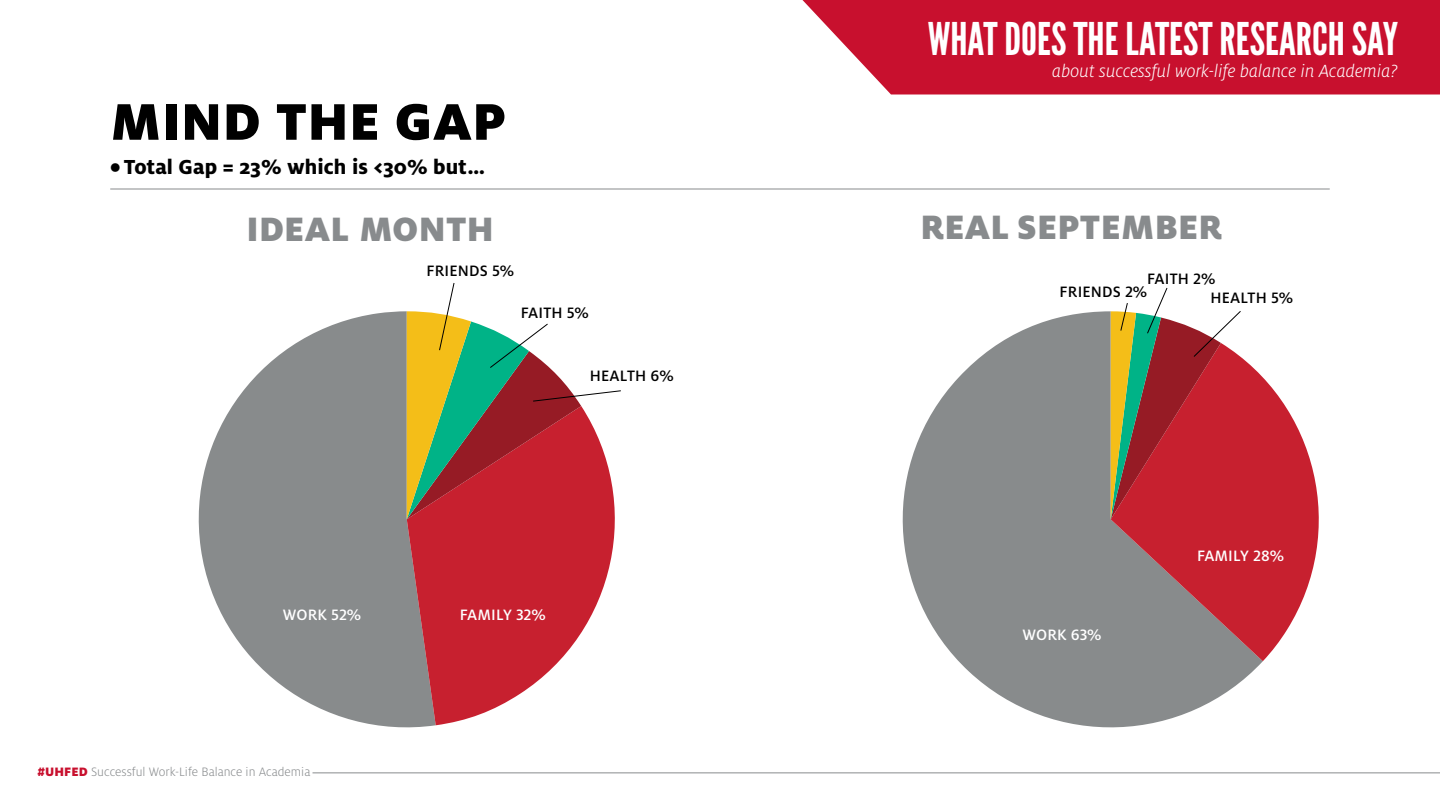
<style>
.page{position:relative;width:1440px;height:810px;background:#fff}
.page>*{position:absolute;margin:0;border:0;box-sizing:border-box;transform-origin:0 0}
.t1{font:900 57px "Milo OT";letter-spacing:.01em;color:#000}
.t2{font:45px "League Gothic";color:#fff}
.t3{font:900 37.42px "Milo OT";letter-spacing:.01em;color:#888b8d}
.t4{font:800 22.5px "Milo OT";color:#000}
.t5{font:italic 300 19.5px "Milo OT";color:#fff}
.t6{font:500 16.65px/19.6px "Milo OT";letter-spacing:.01em;color:#000}
.t7{font:500 16.65px "Milo OT";color:#fff}
.t8{font:300 13.5px "Milo OT";color:#888b8d}
.s1{font-weight:900;color:#c8102e}
</style>
<div class="page">
<hr style="left:313px;top:773px;width:1127px;height:1px;background:#888b8d">
<svg style="left:198px;top:311px;width:238px;height:417px;fill:#888b8c"></svg>
<svg style="left:407px;top:519px;width:208px;height:206px;fill:#c7202f"></svg>
<svg style="left:407px;top:283px;width:214px;height:236px"></svg>
<svg style="left:902px;top:311px;width:361px;height:417px;fill:#888b8c"></svg>
<svg style="left:1111px;top:343px;width:208px;height:318px;fill:#c7202f"></svg>
<hr style="left:110px;top:189px;width:1220px;height:1px;background:#888b8d">
<svg style="left:1111px;top:287px;width:131px;height:232px"></svg>
<svg style="left:802px;top:0;width:638px;height:94px;background:#cb203c"></svg>
<h1 class="t1" style="left:111px;top:89px;width:397px">MIND THE GAP</h1>
<h3 class="t4" style="left:110px;top:155px;width:376px">• Total Gap = 23% which is &lt;30% but…</h3>
<h2 class="t2" style="left:928px;top:12px;width:472px">WHAT DOES THE LATEST RESEARCH SAY</h2>
<p class="t5" style="left:1052px;top:60px;width:347px">about successful work-life balance in Academia?</p>
<h3 class="t3" style="left:246px;top:208px;width:249px">IDEAL MONTH</h3>
<h3 class="t3" style="left:920px;top:205px;width:303px">REAL SEPTEMBER</h3>
<p class="t6" style="left:427px;top:261px;width:89px">FRIENDS 5%</p>
<p class="t6" style="left:521px;top:303px;width:70px">FAITH 5%</p>
<p class="t6" style="left:590px;top:366px;width:86px">HEALTH 6%</p>
<p class="t7" style="left:283px;top:606px;width:80px">WORK 52%</p>
<p class="t7" style="left:460px;top:606px;width:87px">FAMILY 32%</p>
<p class="t8" style="left:38px;top:764px;width:274px"><span class="s1">#UHFED</span> Successful Work-Life Balance in Academia</p>
<p class="t6" style="left:1210px;top:269px;width:84px;text-indent:-63px">FAITH 2%<br>HEALTH 5%</p>
<p class="t6" style="left:1060px;top:282px;width:89px">FRIENDS 2%</p>
<p class="t7" style="left:1022px;top:626px;width:81px">WORK 63%</p>
<p class="t7" style="left:1197px;top:546px;width:89px">FAMILY 28%</p>
</div>
